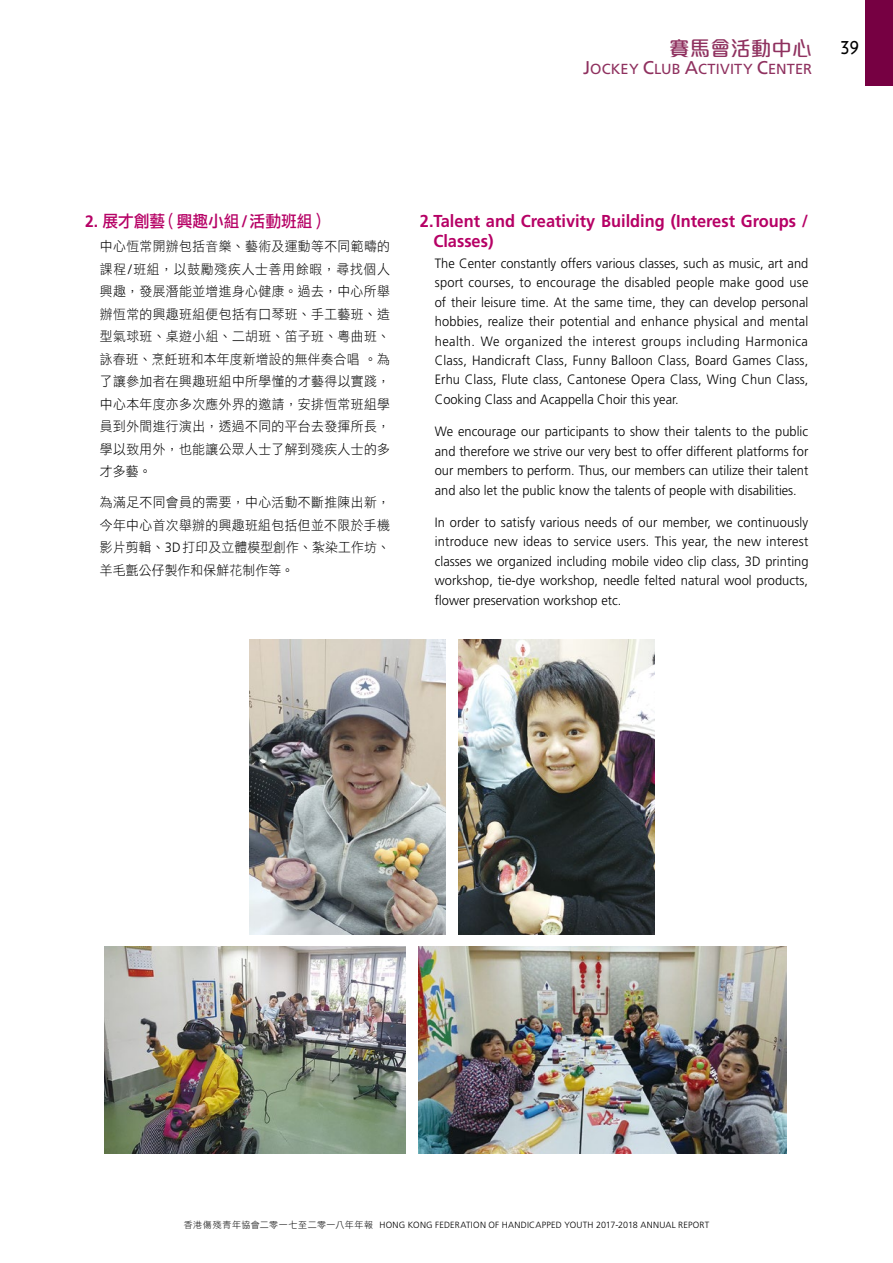
<style>
.page{position:relative;width:893px;height:1263px;background:#fff}
.page>*{position:absolute;margin:0;border:0;box-sizing:border-box;transform-origin:0 0}
.t1{font:22.5px "Verlag";color:#000;scale:.9 1}
.t2{font:500 20.4px "M Elle HK";color:#8f315f}
.t3{font:700 17.25px/19.5px "Frutiger";color:#b60065;scale:.95 1}
.t4{font:16.5px "DF Li Hei HK W5";color:#b60065;scale:.95 1}
.t5{font:14.55px "Frutiger";letter-spacing:.01em;color:#8f315f}
.t6{font:300 13.5px/19.5px "Frutiger";color:#000;text-align:justify;scale:.95 1}
.t7{font:13.5px/22.5px "DF Li Hei HK W3";letter-spacing:.03em;color:#000;text-align:justify;scale:.95 1}
.t8{font:300 9px "Frutiger";letter-spacing:.03em;color:#000}
.s1{font-size:18.45px}
.s2{font-family:"Frutiger";font-weight:700}
.s3{font-family:"Frutiger";font-weight:300}
.s4{font-family:"DF Li Hei HK W3";font-weight:400}
</style>
<div class="page">
<img style="left:250px;top:639px;width:196px;height:295px">
<img style="left:458px;top:639px;width:196px;height:295px">
<img style="left:104px;top:947px;width:302px;height:206px">
<img style="left:418px;top:947px;width:368px;height:206px">
<div style="left:865px;top:0;width:28px;height:86px;background:#760042"></div>
<h2 class="t2" style="left:669px;top:38px;width:144px">賽馬會活動中心</h2>
<p class="t5" style="left:583px;top:61px;width:231px"><span class="s1">J</span>OCKEY <span class="s1">C</span>LUB <span class="s1">A</span>CTIVITY <span class="s1">C</span>ENTER</p>
<h1 class="t1" style="left:841px;top:29px;width:22px">39</h1>
<p class="t4" style="left:85px;top:212px;width:257px"><span class="s2">2.</span> 展才創藝（興趣小組<span class="s2">/</span>活動班組）</p>
<p class="t7" style="left:100px;top:235px;width:307px">中心恆常開辦包括音樂、藝術及運動等不同範疇的課程<span class="s3">/</span>班組，以鼓勵殘疾人士善用餘暇，尋找個人興趣，發展潛能並增進身心健康。過去，中心所舉辦恆常的興趣班組便包括有口琴班、手工藝班、造型氣球班、桌遊小組、二胡班、笛子班、粵曲班、詠春班、烹飪班和本年度新增設的無伴奏合唱 。為了讓參加者在興趣班組中所學懂的才藝得以實踐，中心本年度亦多次應外界的邀請，安排恆常班組學員到外間進行演出，透過不同的平台去發揮所長，學以致用外，也能讓公眾人士了解到殘疾人士的多才多藝。</p>
<p class="t7" style="left:100px;top:491px;width:307px">為滿足不同會員的需要，中心活動不斷推陳出新，今年中心首次舉辦的興趣班組包括但並不限於手機影片剪輯、<span class="s3">3D</span>打印及立體模型創作、紮染工作坊、羊毛氈公仔製作和保鮮花制作等。</p>
<p class="t3" style="left:433px;top:212px;width:396px;text-indent:-14px">2.Talent and Creativity Building (Interest Groups /<br>Classes)</p>
<p class="t6" style="left:435px;top:253px;width:395px">The Center constantly offers various classes, such as music, art and sport courses, to encourage the disabled people make good use of their leisure time. At the same time, they can develop personal hobbies, realize their potential and enhance physical and mental health. We organized the interest groups including Harmonica Class, Handicraft Class, Funny Balloon Class, Board Games Class, Erhu Class, Flute class, Cantonese Opera Class, Wing Chun Class, Cooking Class and Acappella Choir this year.</p>
<p class="t6" style="left:435px;top:422px;width:395px">We encourage our participants to show their talents to the public and therefore we strive our very best to offer different platforms for our members to perform. Thus, our members can utilize their talent and also let the public know the talents of people with disabilities.</p>
<p class="t6" style="left:435px;top:513px;width:395px">In order to satisfy various needs of our member, we continuously introduce new ideas to service users. This year, the new interest classes we organized including mobile video clip class, 3D printing workshop, tie-dye workshop, needle felted natural wool products, flower preservation workshop etc.</p>
<p class="t8" style="left:184px;top:1220px;width:527px"><span class="s4">香港傷殘青年協會二零一七至二零一八年年報</span> HONG KONG FEDERATION OF HANDICAPPED YOUTH 2017-2018 ANNUAL REPORT</p>
</div>
